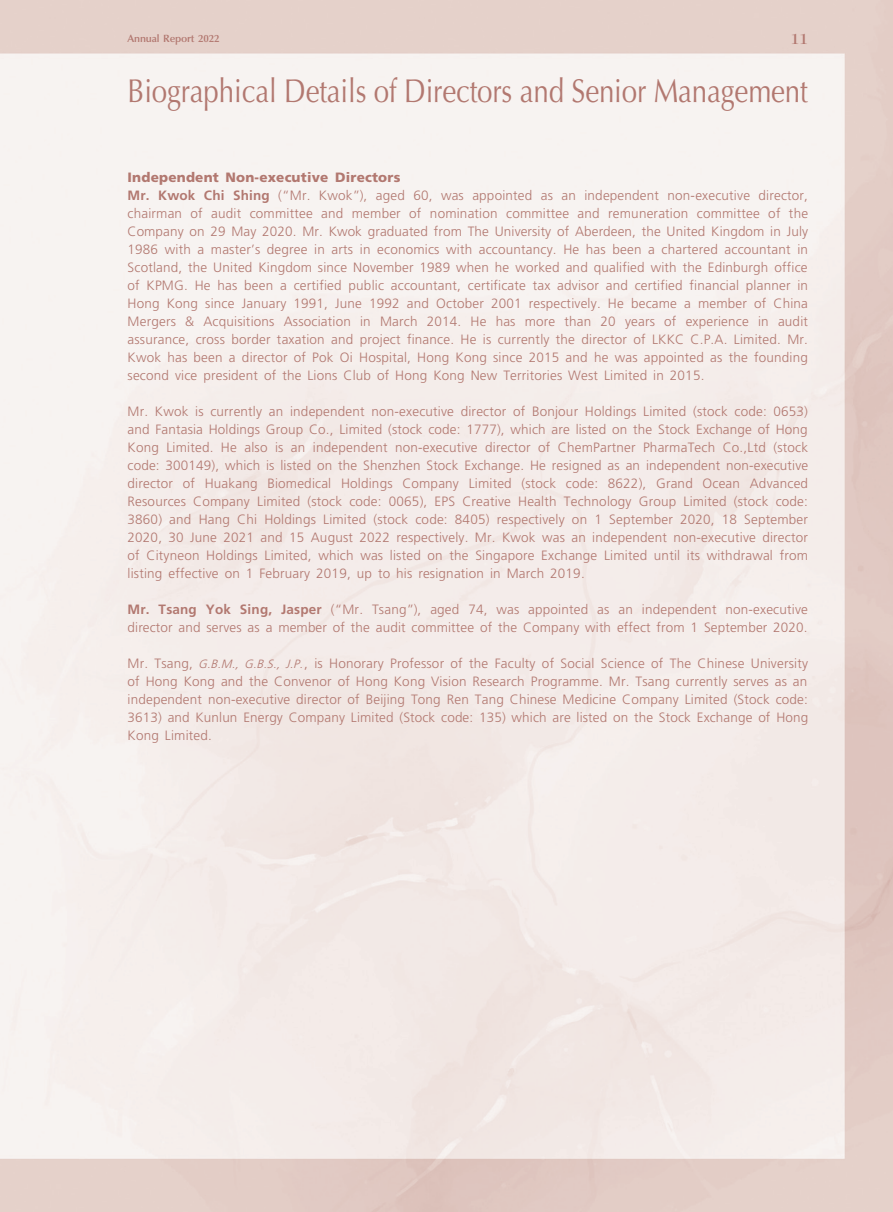
<style>
.page{position:relative;width:893px;height:1212px;background:#fff}
.page>*{position:absolute;margin:0;border:0;box-sizing:border-box;transform-origin:0 0}
.t1{font:33px "Optima LT Std";letter-spacing:-.005em;color:#b27870;scale:.84 1}
.t2{font:500 15px "Caslon 224 Std";color:#b27870}
._11_P0{font:300 13.5px/18px "Frutiger LT Std";letter-spacing:.015em;color:#b27870;text-align:justify}
._04___H2{font:900 13.5px "Frutiger LT Std";letter-spacing:.015em;color:#b27870}
.t3{font:600 10.5px "Optima LT Std";letter-spacing:-.015em;color:#b27870}
.s1{font-weight:700}
.s2{font-style:italic;font-size:12px}
</style>
<div class="page">
<p class="t3" style="left:128px;top:33px;width:93px">Annual Report 2022</p>
<p class="t2" style="left:791px;top:30px;width:19px">11</p>
<h1 class="t1" style="left:128px;top:71px;width:811px">Biographical Details of Directors and Senior Management</h1>
<p class="_04___H2" style="left:128px;top:169px;width:274px">Independent Non-executive Directors</p>
<p class="_11_P0" style="left:128px;top:187px;width:682px"><span class="s1">Mr. Kwok Chi Shing</span> (“Mr. Kwok”), aged 60, was appointed as an independent non-executive director, chairman of audit committee and member of nomination committee and remuneration committee of the Company on 29 May 2020. Mr. Kwok graduated from The University of Aberdeen, the United Kingdom in July 1986 with a master’s degree in arts in economics with accountancy. He has been a chartered accountant in Scotland, the United Kingdom since November 1989 when he worked and qualified with the Edinburgh office of KPMG. He has been a certified public accountant, certificate tax advisor and certified financial planner in Hong Kong since January 1991, June 1992 and October 2001 respectively. He became a member of China Mergers &amp; Acquisitions Association in March 2014. He has more than 20 years of experience in audit assurance, cross border taxation and project finance. He is currently the director of LKKC C.P.A. Limited. Mr.<br>Kwok has been a director of Pok Oi Hospital, Hong Kong since 2015 and he was appointed as the founding second vice president of the Lions Club of Hong Kong New Territories West Limited in 2015.</p>
<p class="_11_P0" style="left:128px;top:403px;width:682px">Mr. Kwok is currently an independent non-executive director of Bonjour Holdings Limited (stock code: 0653) and Fantasia Holdings Group Co., Limited (stock code: 1777), which are listed on the Stock Exchange of Hong Kong Limited. He also is an independent non-executive director of ChemPartner PharmaTech Co.,Ltd (stock code: 300149), which is listed on the Shenzhen Stock Exchange. He resigned as an independent non-executive director of Huakang Biomedical Holdings Company Limited (stock code: 8622), Grand Ocean Advanced Resources Company Limited (stock code: 0065), EPS Creative Health Technology Group Limited (stock code:<br>3860) and Hang Chi Holdings Limited (stock code: 8405) respectively on 1 September 2020, 18 September 2020, 30 June 2021 and 15 August 2022 respectively. Mr. Kwok was an independent non-executive director of Cityneon Holdings Limited, which was listed on the Singapore Exchange Limited until its withdrawal from listing effective on 1 February 2019, up to his resignation in March 2019.</p>
<p class="_11_P0" style="left:128px;top:601px;width:682px"><span class="s1">Mr. Tsang Yok Sing, Jasper</span> (“Mr. Tsang”), aged 74, was appointed as an independent non-executive director and serves as a member of the audit committee of the Company with effect from 1 September 2020.</p>
<p class="_11_P0" style="left:128px;top:655px;width:682px">Mr. Tsang, <span class="s2">G.B.M., G.B.S., J.P.</span>, is Honorary Professor of the Faculty of Social Science of The Chinese University of Hong Kong and the Convenor of Hong Kong Vision Research Programme. Mr. Tsang currently serves as an independent non-executive director of Beijing Tong Ren Tang Chinese Medicine Company Limited (Stock code:<br>3613) and Kunlun Energy Company Limited (Stock code: 135) which are listed on the Stock Exchange of Hong Kong Limited.</p>
</div>
